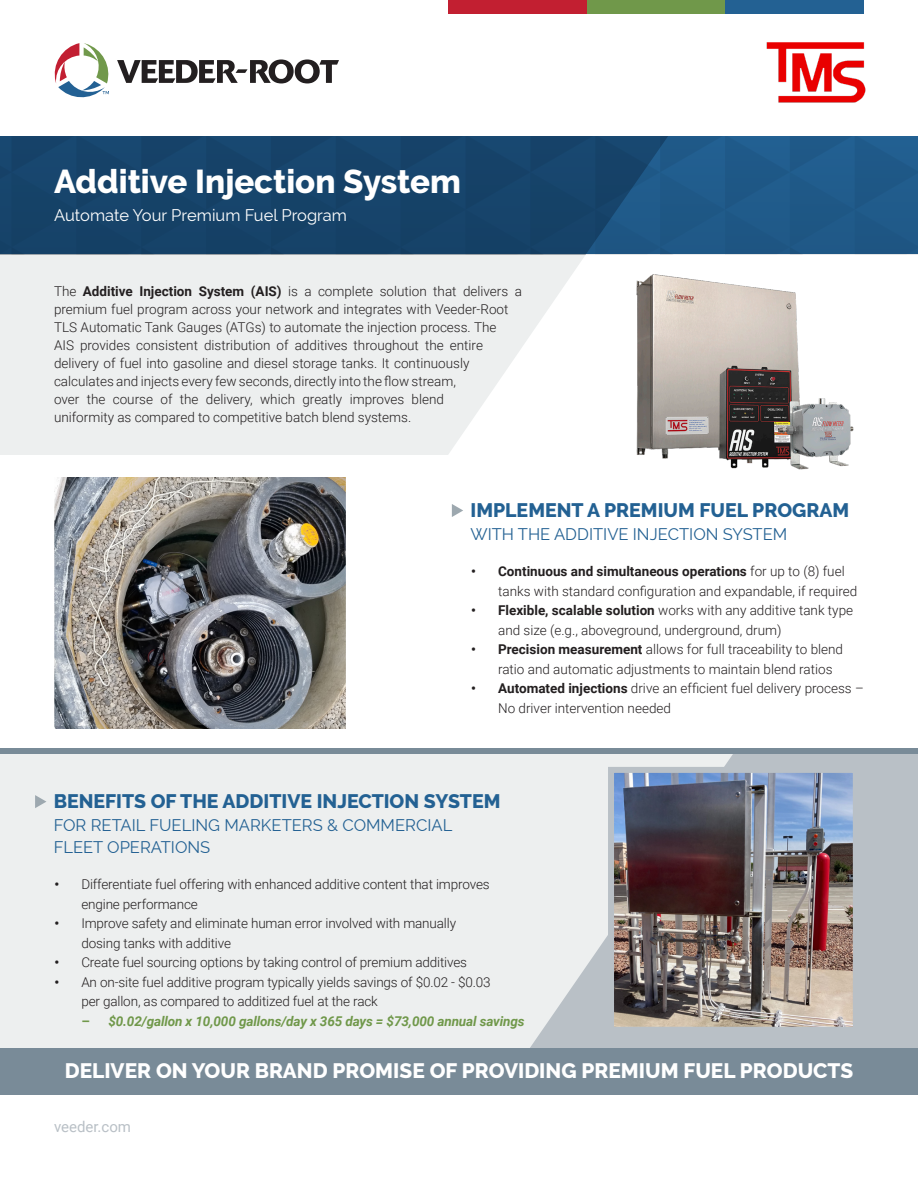
<style>
.page{position:relative;width:918px;height:1188px;background:#fff}
.page>*{position:absolute;margin:0;border:0;box-sizing:border-box;transform-origin:0 0}
.t1{font:800 33px "Raleway";color:#fff}
.t2{font:800 20.85px "Raleway";color:#fff}
.t3{font:800 19.5px "Raleway";color:#236193}
.t4{font:16.5px "Raleway";color:#236193}
.t5{font:16.5px "Raleway";color:#fff}
.t6{font:15px "Roboto";color:#b9c0c6}
.t7{font:300 13.5px/18px "Roboto";color:#231f20}
.t8{font:italic 700 13.5px "Roboto";letter-spacing:-.01em;color:#70984a}
.s1{font-weight:700}
.s2{font-style:normal}
</style>
<div class="page">
<div style="left:0;top:254px;width:586px;height:201px;background:#edefef"></div>
<div style="left:0;top:754px;width:918px;height:301px;background:#edefef"></div>
<svg style="left:530px;top:754px;width:388px;height:294px;fill:#b9c0c6"></svg>
<div style="left:0;top:1048px;width:918px;height:47px;background:#798b98"></div>
<div style="left:0;top:748px;width:918px;height:6px;background:#798b98"></div>
<div style="left:725px;top:0;width:139px;height:13px;background:#236193"></div>
<div style="left:586px;top:0;width:139px;height:13px;background:#70984a"></div>
<div style="left:448px;top:0;width:138px;height:13px;background:#c21f31"></div>
<svg style="left:452px;top:504px;width:11px;height:13px"></svg>
<svg style="left:0;top:136px;width:918px;height:118px;background:#194a73"></svg>
<img style="left:766px;top:42px;width:100px;height:61px">
<svg style="left:35px;top:795px;width:11px;height:13px"></svg>
<img style="left:605px;top:764px;width:257px;height:272px">
<img style="left:55px;top:477px;width:290px;height:251px">
<img style="left:540px;top:258px;width:314px;height:212px">
<svg style="left:54px;top:43px;width:285px;height:55px"></svg>
<p class="t1" style="left:54px;top:162px;width:408px">Additive Injection System</p>
<p class="t5" style="left:54px;top:206px;width:294px">Automate Your Premium Fuel Program</p>
<p class="t7" style="left:54px;top:282px;width:470px">The <span class="s1">Additive Injection System (AIS)</span> is a complete solution that delivers a premium fuel program across your network and integrates with Veeder-Root TLS Automatic Tank Gauges (ATGs) to automate the injection process. The<br>AIS provides consistent distribution of additives throughout the entire delivery of fuel into gasoline and diesel storage tanks. It continuously calculates and injects every few seconds, directly into the flow stream,<br>over the course of the delivery, which greatly improves blend<br>uniformity as compared to competitive batch blend systems.</p>
<p class="t3" style="left:470px;top:499px;width:380px">IMPLEMENT A PREMIUM FUEL PROGRAM</p>
<p class="t4" style="left:470px;top:524px;width:318px">WITH THE ADDITIVE INJECTION SYSTEM</p>
<p class="t7" style="left:498px;top:561px;width:361px;line-height:19.5px;text-indent:-27px"><span class="s1">• Continuous and simultaneous operations</span> for up to (8) fuel tanks with standard configuration and expandable, if required</p>
<p class="t7" style="left:498px;top:600px;width:357px;line-height:19.5px;text-indent:-27px"><span class="s1">• Flexible, scalable solution</span> works with any additive tank type and size (e.g., aboveground, underground, drum)</p>
<p class="t7" style="left:498px;top:639px;width:346px;line-height:19.5px;text-indent:-27px"><span class="s1">• Precision measurement</span> allows for full traceability to blend ratio and automatic adjustments to maintain blend ratios</p>
<p class="t7" style="left:498px;top:678px;width:367px;line-height:19.5px;text-indent:-27px"><span class="s1">• Automated injections</span> drive an efficient fuel delivery process –<br>No driver intervention needed</p>
<p class="t3" style="left:54px;top:790px;width:448px">BENEFITS OF THE ADDITIVE INJECTION SYSTEM</p>
<p class="t4" style="left:54px;top:815px;width:400px">FOR RETAIL FUELING MARKETERS &amp; COMMERCIAL</p>
<p class="t4" style="left:54px;top:838px;width:158px">FLEET OPERATIONS</p>
<p class="t7" style="left:81px;top:874px;width:410px;line-height:19.5px;text-indent:-27px"><span class="s1">•</span> Differentiate fuel offering with enhanced additive content that improves engine performance</p>
<p class="t7" style="left:81px;top:913px;width:376px;line-height:19.5px;text-indent:-27px"><span class="s1">•</span> Improve safety and eliminate human error involved with manually dosing tanks with additive</p>
<p class="t7" style="left:54px;top:953px;width:414px"><span class="s1">•</span> Create fuel sourcing options by taking control of premium additives</p>
<p class="t7" style="left:81px;top:972px;width:411px;line-height:19.5px;text-indent:-27px"><span class="s1">•</span> An on-site fuel additive program typically yields savings of $0.02 - $0.03 per gallon, as compared to additized fuel at the rack</p>
<p class="t8" style="left:81px;top:1011px;width:445px"><span class="s2">–</span> $0.02/gallon x 10,000 gallons/day x 365 days = $73,000 annual savings</p>
<p class="t2" style="left:65px;top:1059px;width:790px">DELIVER ON YOUR BRAND PROMISE OF PROVIDING PREMIUM FUEL PRODUCTS</p>
<p class="t6" style="left:54px;top:1116px;width:79px">veeder.com</p>
</div>
